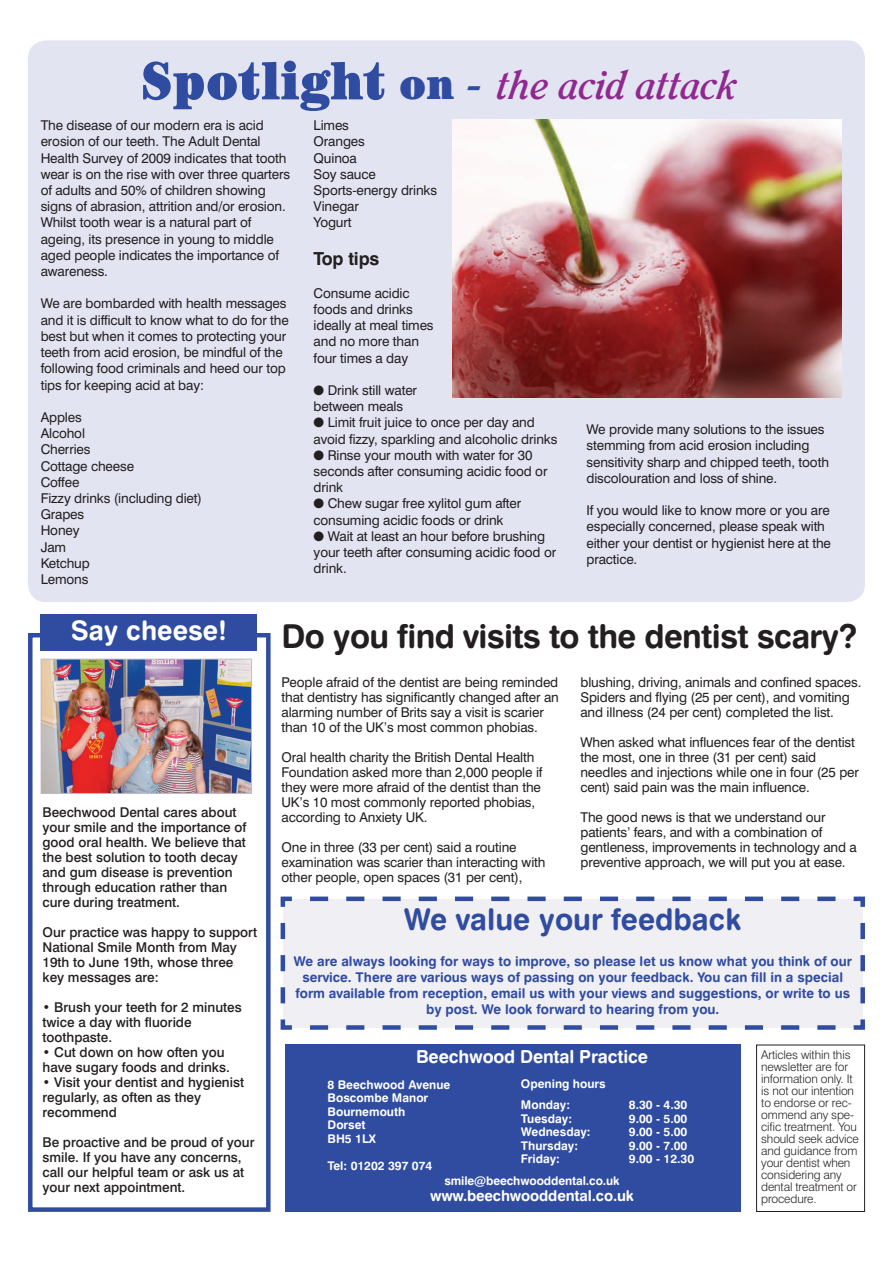
<style>
.page{position:relative;width:893px;height:1263px;background:#fff}
.page>*{position:absolute;margin:0;border:0;box-sizing:border-box;transform-origin:0 0}
.t1{font:italic 700 39px "Clearface IT Cby BT";color:#8f298f}
.t2{font:33px "Swiss 721 BT Bold Rounded";letter-spacing:-.02em;color:#231f20}
.t3{font:30px "Swiss 721 BT Bold Rounded";color:#304ca1}
.t4{font:27px "Swiss 721 BT Bold Rounded";color:#fff}
.t5{font:18px "Swiss 721 BT Bold Rounded";letter-spacing:-.01em;color:#fff}
.t6{font:700 18px "Swiss 721 BT";letter-spacing:-.01em;color:#231f20}
.t7{font:15px "Swiss 721 BT Bold Rounded";letter-spacing:-.01em;color:#fff}
.t8{font:13.5px/16.2px "Swiss 721 BT";letter-spacing:-.01em;color:#231f20}
.t9{font:500 13.5px/15px "Swiss 721 BT";color:#231f20}
.t10{font:13.5px/16.2px "Swiss 721 BT Bold Rounded";color:#304ca1;text-align:center}
.t11{font:300 12px/12px "Swiss 721 BT";letter-spacing:-.01em;color:#231f20}
.t12{font:12px/13.5px "Swiss 721 BT Bold Rounded";color:#fff}
.s1{font-family:"Century IT Cby BT";font-weight:400;font-style:normal;font-stretch:ultra-condensed;font-size:54px;color:#304ca1}
.s2{font-family:"Century IT Cby BT";font-weight:400;font-style:normal;font-stretch:ultra-condensed;font-size:45px;color:#304ca1}
.s3{font-size:45px;color:#304ca1}
</style>
<div class="page">
<div style="left:756px;top:1044px;width:109px;height:168px;border:1px solid #231f20"></div>
<div style="left:28px;top:633px;width:243px;height:579px;border:4px solid #304ca1"></div>
<div style="left:41px;top:614px;width:216px;height:37px;background:#304ca1"></div>
<div style="left:285px;top:1044px;width:456px;height:168px;background:#304ca1"></div>
<div style="left:28px;top:40px;width:837px;height:562px;background:#e3e4f2;border-radius:18px"></div>
<svg style="left:280px;top:896px;width:585px;height:134px"></svg>
<img style="left:452px;top:120px;width:389px;height:278px">
<img style="left:43px;top:661px;width:207px;height:131px">
<div style="left:41px;top:659px;width:211px;height:135px;border:1px solid #bfbbcf"></div>
<h1 class="t1" style="left:141px;top:60px;width:597px"><span class="s1">Spotlight</span> <span class="s2">on</span> <span class="s3">-</span> the acid attack</h1>
<p class="t8" style="left:41px;top:117px;width:251px">The disease of our modern era is acid erosion of our teeth. The Adult Dental Health Survey of 2009 indicates that tooth wear is on the rise with over three quarters of adults and 50% of children showing signs of abrasion, attrition and/or erosion.<br>Whilst tooth wear is a natural part of ageing, its presence in young to middle aged people indicates the importance of awareness.</p>
<p class="t8" style="left:41px;top:295px;width:250px">We are bombarded with health messages and it is difficult to know what to do for the best but when it comes to protecting your teeth from acid erosion, be mindful of the following food criminals and heed our top tips for keeping acid at bay:</p>
<p class="t8" style="left:41px;top:409px;width:163px">Apples<br>Alcohol<br>Cherries<br>Cottage cheese<br>Coffee<br>Fizzy drinks (including diet)<br>Grapes<br>Honey<br>Jam<br>Ketchup<br>Lemons</p>
<p class="t8" style="left:314px;top:117px;width:125px">Limes<br>Oranges<br>Quinoa<br>Soy sauce<br>Sports-energy drinks<br>Vinegar<br>Yogurt</p>
<h3 class="t6" style="left:314px;top:248px;width:67px">Top tips</h3>
<p class="t8" style="left:314px;top:285px;width:122px">Consume acidic foods and drinks ideally at meal times and no more than four times a day</p>
<p class="t8" style="left:314px;top:382px;width:105px">● Drink still water between meals</p>
<p class="t8" style="left:314px;top:414px;width:245px">● Limit fruit juice to once per day and avoid fizzy, sparkling and alcoholic drinks</p>
<p class="t8" style="left:314px;top:447px;width:235px">● Rinse your mouth with water for 30 seconds after consuming acidic food or drink</p>
<p class="t8" style="left:314px;top:495px;width:209px">● Chew sugar free xylitol gum after consuming acidic foods or drink</p>
<p class="t8" style="left:314px;top:528px;width:244px">● Wait at least an hour before brushing your teeth after consuming acidic food or drink.</p>
<p class="t8" style="left:586px;top:421px;width:244px">We provide many solutions to the issues stemming from acid erosion including sensitivity sharp and chipped teeth, tooth discolouration and loss of shine.</p>
<p class="t8" style="left:586px;top:502px;width:246px">If you would like to know more or you are especially concerned, please speak with either your dentist or hygienist here at the practice.</p>
<h3 class="t4" style="left:71px;top:613px;width:158px">Say cheese!</h3>
<p class="t9" style="left:42px;top:805px;width:205px">Beechwood Dental cares about your smile and the importance of good oral health. We believe that the best solution to tooth decay and gum disease is prevention through education rather than cure during treatment.</p>
<p class="t9" style="left:42px;top:925px;width:216px">Our practice was happy to support<br>National Smile Month from May<br>19th to June 19th, whose three key messages are:</p>
<p class="t9" style="left:42px;top:1000px;width:201px">• Brush your teeth for 2 minutes twice a day with fluoride toothpaste.</p>
<p class="t9" style="left:42px;top:1045px;width:189px">• Cut down on how often you have sugary foods and drinks.</p>
<p class="t9" style="left:42px;top:1075px;width:203px">• Visit your dentist and hygienist regularly, as often as they recommend</p>
<p class="t9" style="left:42px;top:1135px;width:214px">Be proactive and be proud of your smile. If you have any concerns, call our helpful team or ask us at your next appointment.</p>
<h2 class="t2" style="left:281px;top:616px;width:577px">Do you find visits to the dentist scary?</h2>
<p class="t8" style="left:281px;top:675px;width:279px;line-height:15px">People afraid of the dentist are being reminded that dentistry has significantly changed after an alarming number of Brits say a visit is scarier than 10 of the UK’s most common phobias.</p>
<p class="t8" style="left:281px;top:750px;width:262px;line-height:15px">Oral health charity the British Dental Health Foundation asked more than 2,000 people if they were more afraid of the dentist than the UK’s 10 most commonly reported phobias, according to Anxiety UK.</p>
<p class="t8" style="left:281px;top:840px;width:266px;line-height:15px">One in three (33 per cent) said a routine examination was scarier than interacting with other people, open spaces (31 per cent),</p>
<p class="t8" style="left:580px;top:675px;width:282px;line-height:15px">blushing, driving, animals and confined spaces.<br>Spiders and flying (25 per cent), and vomiting and illness (24 per cent) completed the list.</p>
<p class="t8" style="left:580px;top:735px;width:280px;line-height:15px">When asked what influences fear of the dentist the most, one in three (31 per cent) said needles and injections while one in four (25 per cent) said pain was the main influence.</p>
<p class="t8" style="left:580px;top:810px;width:278px;line-height:15px">The good news is that we understand our patients’ fears, and with a combination of gentleness, improvements in technology and a preventive approach, we will put you at ease.</p>
<h3 class="t3" style="left:404px;top:900px;width:340px">We value your feedback</h3>
<p class="t10" style="left:294px;top:952px;width:560px">We are always looking for ways to improve, so please let us know what you think of our service. There are various ways of passing on your feedback. You can fill in a special form available from reception, email us with your views and suggestions, or write to us by post. We look forward to hearing from you.</p>
<h3 class="t5" style="left:416px;top:1045px;width:234px">Beechwood Dental Practice</h3>
<p class="t12" style="left:328px;top:1078px;width:124px">8 Beechwood Avenue<br>Boscombe Manor<br>Bournemouth<br>Dorset<br>BH5 1LX</p>
<p class="t12" style="left:328px;top:1159px;width:106px">Tel: 01202 397 074</p>
<p class="t12" style="left:444px;top:1174px;width:177px">smile@beechwooddental.co.uk</p>
<p class="t7" style="left:430px;top:1186px;width:206px">www.beechwooddental.co.uk</p>
<p class="t12" style="left:521px;top:1073px;width:86px;line-height:21px">Opening hours<br>Monday:</p>
<p class="t12" style="left:629px;top:1098px;width:60px">8.30 - 4.30</p>
<p class="t12" style="left:521px;top:1111px;width:53px">Tuesday:</p>
<p class="t12" style="left:629px;top:1111px;width:60px">9.00 - 5.00</p>
<p class="t12" style="left:521px;top:1125px;width:71px">Wednesday:</p>
<p class="t12" style="left:629px;top:1125px;width:60px">9.00 - 5.00</p>
<p class="t12" style="left:521px;top:1138px;width:59px">Thursday:</p>
<p class="t12" style="left:629px;top:1138px;width:60px">9.00 - 7.00</p>
<p class="t12" style="left:521px;top:1152px;width:41px">Friday:</p>
<p class="t12" style="left:629px;top:1152px;width:67px">9.00 - 12.30</p>
<p class="t11" style="left:761px;top:1049px;width:99px">Articles within this newsletter are for information only. It is not our intention to endorse or rec&shy;ommend any spe&shy;cific treatment. You should seek advice and guidance from your dentist when considering any dental treatment or procedure.</p>
</div>
